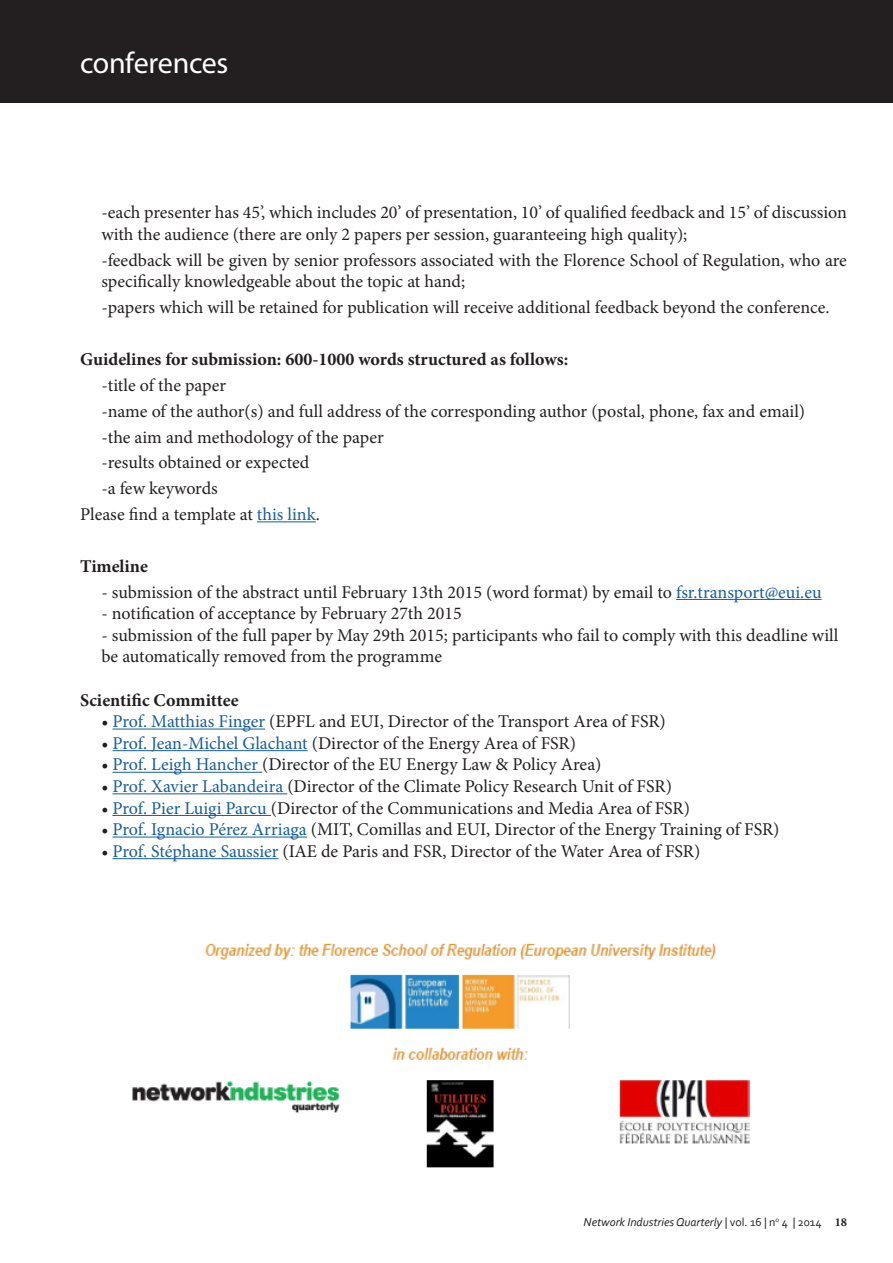
<style>
.page{position:relative;width:893px;height:1263px;background:#fff}
.page>*{position:absolute;margin:0;border:0;box-sizing:border-box;transform-origin:0 0}
.titre2{font:30px "Myriad Pro";letter-spacing:-.01em;color:#fff}
.t1{font:18px/21.6px "Minion Pro";color:#231f20}
.t2{font:700 18px "Minion Pro";color:#231f20}
.running_head_right{font:italic 12px "Corbel";color:#231f20}
.t3{font:italic 12px "Adobe Garamond Pro";color:#231f20}
.running_head_right-2{font:12px "Corbel";color:#231f20}
.t4{font:700 12px "Adobe Garamond Pro";color:#231f20}
.s1{color:#175d9e}
.s2{font-style:normal}
.s3{font-style:italic}
</style>
<div class="page">
<img style="left:132px;top:943px;width:618px;height:225px">
<div style="left:0;top:0;width:893px;height:103px;background:#231f20"></div>
<hr style="left:257px;top:521px;width:59px;height:1px;background:#175d9e">
<hr style="left:676px;top:599px;width:145px;height:1px;background:#175d9e">
<hr style="left:112px;top:729px;width:153px;height:1px;background:#175d9e">
<hr style="left:112px;top:750px;width:196px;height:1px;background:#175d9e">
<hr style="left:112px;top:772px;width:150px;height:1px;background:#175d9e">
<hr style="left:112px;top:793px;width:175px;height:1px;background:#175d9e">
<hr style="left:112px;top:815px;width:159px;height:1px;background:#175d9e">
<hr style="left:112px;top:837px;width:195px;height:1px;background:#175d9e">
<hr style="left:112px;top:858px;width:167px;height:1px;background:#175d9e">
<p class="titre2" style="left:80px;top:44px;width:150px">conferences</p>
<p class="t1" style="left:101px;top:202px;width:747px">-each presenter has 45’, which includes 20’ of presentation, 10’ of qualified feedback and 15’ of discussion with the audience (there are only 2 papers per session, guaranteeing high quality);</p>
<p class="t1" style="left:101px;top:249px;width:747px">-feedback will be given by senior professors associated with the Florence School of Regulation, who are specifically knowledgeable about the topic at hand;</p>
<p class="t1" style="left:101px;top:297px;width:730px">-papers which will be retained for publication will receive additional feedback beyond the conference.</p>
<p class="t2" style="left:80px;top:346px;width:490px">Guidelines for submission: 600-1000 words structured as follows:</p>
<p class="t1" style="left:101px;top:374px;width:126px">-title of the paper</p>
<p class="t1" style="left:101px;top:400px;width:705px">-name of the author(s) and full address of the corresponding author (postal, phone, fax and email)</p>
<p class="t1" style="left:101px;top:426px;width:284px">-the aim and methodology of the paper</p>
<p class="t1" style="left:101px;top:452px;width:210px">-results obtained or expected</p>
<p class="t1" style="left:101px;top:478px;width:118px">-a few keywords</p>
<p class="t1" style="left:80px;top:504px;width:241px">Please find a template at <span class="s1">this link</span>.</p>
<p class="t2" style="left:80px;top:553px;width:69px">Timeline</p>
<p class="t1" style="left:101px;top:581px;width:722px">- submission of the abstract until February 13th 2015 (word format) by email to <span class="s1">fsr.transport@eui.eu</span></p>
<p class="t1" style="left:101px;top:603px;width:362px">- notification of acceptance by February 27th 2015</p>
<p class="t1" style="left:101px;top:624px;width:739px">- submission of the full paper by May 29th 2015; participants who fail to comply with this deadline will be automatically removed from the programme</p>
<p class="t2" style="left:80px;top:687px;width:160px">Scientific Committee</p>
<p class="t1" style="left:101px;top:711px;width:566px">• <span class="s1">Prof. Matthias Finger</span> (EPFL and EUI, Director of the Transport Area of FSR)</p>
<p class="t1" style="left:101px;top:732px;width:476px">• <span class="s1">Prof. Jean-Michel Glachant</span> (Director of the Energy Area of FSR)</p>
<p class="t1" style="left:101px;top:754px;width:502px">• <span class="s1">Prof. Leigh Hancher</span> (Director of the EU Energy Law &amp; Policy Area)</p>
<p class="t1" style="left:101px;top:776px;width:572px">• <span class="s1">Prof. Xavier Labandeira</span> (Director of the Climate Policy Research Unit of FSR)</p>
<p class="t1" style="left:101px;top:797px;width:590px">• <span class="s1">Prof. Pier Luigi Parcu</span> (Director of the Communications and Media Area of FSR)</p>
<p class="t1" style="left:101px;top:819px;width:680px">• <span class="s1">Prof. Ignacio Pérez Arriaga</span> (MIT, Comillas and EUI, Director of the Energy Training of FSR)</p>
<p class="t1" style="left:101px;top:840px;width:600px">• <span class="s1">Prof. Stéphane Saussier</span> (IAE de Paris and FSR, Director of the Water Area of FSR)</p>
<p class="t3" style="left:582px;top:1215px;width:231px">Network Industries newslet r <span class="s2">| vol. 13 | n°3 | 2014</span></p>
<p class="t4" style="left:835px;top:1215px;width:14px">18</p>
<p class="running_head_right" style="left:588px;top:1214px;width:7px">e</p>
<p class="running_head_right" style="left:612px;top:1214px;width:11px">rk</p>
<p class="running_head_right-2" style="left:650px;top:1214px;width:169px"><span class="s3">tries Quar e ly</span> | vol. 16 | n<sup>o</sup> 3 | 2014</p>
<p class="running_head_right" style="left:584px;top:1214px;width:239px">Network Industries Quarterly <span class="s2">| vol. 16 | n</span><sup>o</sup> <span class="s2">4 | 2014</span></p>
</div>
